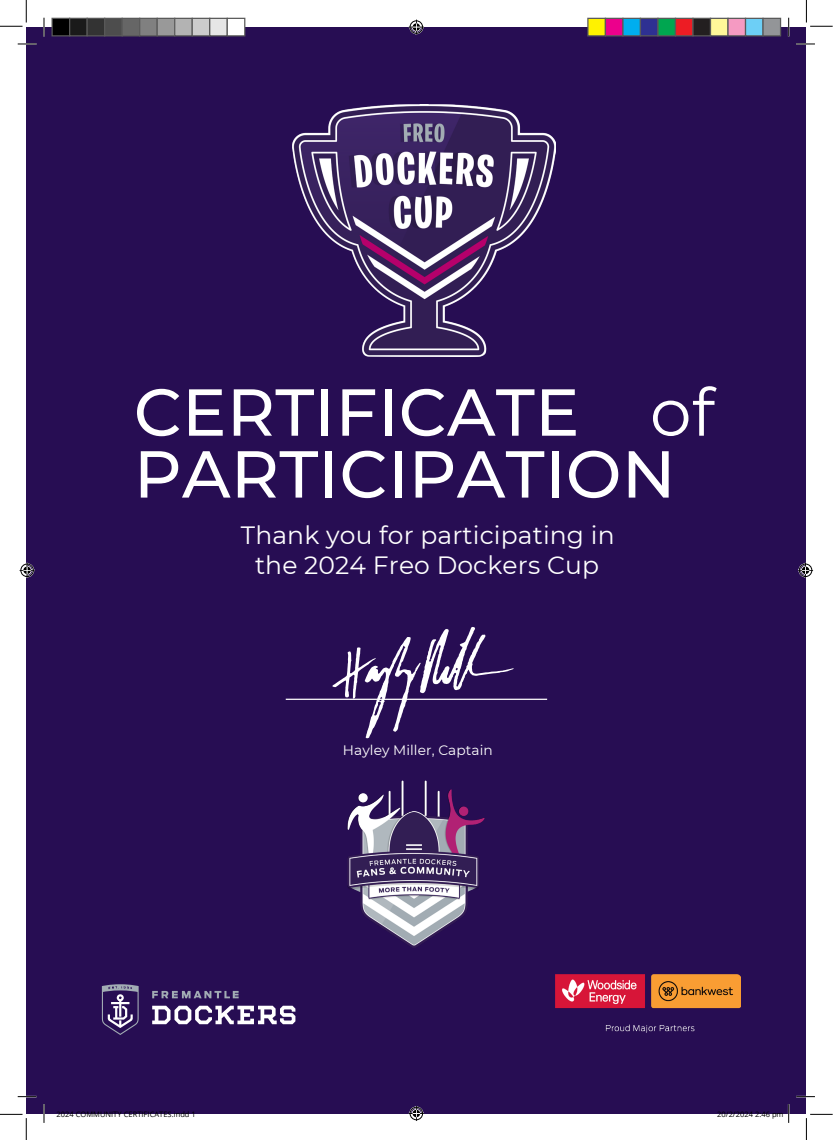
<style>
.page{position:relative;width:833px;height:1140px;background:#fff}
.page>*{position:absolute;margin:0;border:0;box-sizing:border-box;transform-origin:0 0}
.t1{font:500 66.25px/61.9px "Montserrat";letter-spacing:.005em;color:#fff}
.t2{font:25px/30px "Montserrat";letter-spacing:.005em;color:#fff;text-align:center}
.t3{font:13.75px "Montserrat";letter-spacing:.005em;color:#fff}
.t4{font:7.5px "Open Sans";letter-spacing:.005em;color:#000}
.s1{font-weight:400}
</style>
<div class="page">
<div style="left:26px;top:27px;width:780px;height:1087px;background:#270d53"></div>
<img style="left:347px;top:780px;width:138px;height:168px">
<img style="left:292px;top:104px;width:264px;height:252px">
<svg style="left:102px;top:984px;width:37px;height:51px"></svg>
<svg style="left:152px;top:991px;width:87px;height:7px"></svg>
<svg style="left:152px;top:1006px;width:143px;height:18px"></svg>
<svg style="left:332px;top:627px;width:181px;height:111px"></svg>
<hr style="left:286px;top:699px;width:261px;height:1px;background:#fff">
<img style="left:555px;top:975px;width:186px;height:57px">
<svg style="left:18px;top:43px;width:18px;height:2px"></svg>
<svg style="left:796px;top:43px;width:18px;height:2px"></svg>
<svg style="left:18px;top:1096px;width:18px;height:1px"></svg>
<svg style="left:796px;top:1096px;width:18px;height:1px"></svg>
<svg style="left:43px;top:18px;width:2px;height:18px"></svg>
<svg style="left:43px;top:1104px;width:2px;height:19px"></svg>
<svg style="left:787px;top:18px;width:2px;height:18px"></svg>
<svg style="left:787px;top:1104px;width:2px;height:19px"></svg>
<svg style="left:0;top:0;width:27px;height:27px"></svg>
<svg style="left:0;top:1114px;width:27px;height:26px"></svg>
<svg style="left:806px;top:0;width:26px;height:27px"></svg>
<svg style="left:806px;top:1114px;width:26px;height:26px"></svg>
<svg style="left:409px;top:20px;width:15px;height:15px"></svg>
<svg style="left:409px;top:1106px;width:15px;height:15px"></svg>
<svg style="left:20px;top:563px;width:15px;height:15px"></svg>
<svg style="left:798px;top:563px;width:15px;height:15px"></svg>
<div style="left:52px;top:18px;width:18px;height:18px;background:#000"></div>
<div style="left:51px;top:18px;width:19px;height:18px;border:1px solid #595959"></div>
<div style="left:70px;top:18px;width:17px;height:18px;background:#1a1a1a"></div>
<div style="left:69px;top:18px;width:19px;height:18px;border:1px solid #595959"></div>
<div style="left:87px;top:18px;width:18px;height:18px;background:#333"></div>
<div style="left:86px;top:18px;width:19px;height:18px;border:1px solid #595959"></div>
<div style="left:105px;top:18px;width:17px;height:18px;background:#4d4d4d"></div>
<div style="left:104px;top:18px;width:19px;height:18px;border:1px solid #595959"></div>
<div style="left:122px;top:18px;width:18px;height:18px;background:#666"></div>
<div style="left:121px;top:18px;width:19px;height:18px;border:1px solid #595959"></div>
<div style="left:140px;top:18px;width:17px;height:18px;background:#808080"></div>
<div style="left:139px;top:18px;width:19px;height:18px;border:1px solid #595959"></div>
<div style="left:157px;top:18px;width:18px;height:18px;background:#999"></div>
<div style="left:156px;top:18px;width:19px;height:18px;border:1px solid #595959"></div>
<div style="left:175px;top:18px;width:17px;height:18px;background:#b3b3b3"></div>
<div style="left:174px;top:18px;width:19px;height:18px;border:1px solid #595959"></div>
<div style="left:192px;top:18px;width:18px;height:18px;background:#ccc"></div>
<div style="left:192px;top:18px;width:18px;height:18px;border:1px solid #595959"></div>
<div style="left:210px;top:18px;width:17px;height:18px;background:#e6e6e6"></div>
<div style="left:209px;top:18px;width:19px;height:18px;border:1px solid #595959"></div>
<div style="left:227px;top:18px;width:18px;height:18px;background:#fff"></div>
<div style="left:227px;top:18px;width:18px;height:18px;border:1px solid #595959"></div>
<div style="left:588px;top:18px;width:17px;height:18px;background:#fff200"></div>
<div style="left:587px;top:18px;width:19px;height:18px;border:1px solid #595959"></div>
<div style="left:605px;top:18px;width:18px;height:18px;background:#ec008c"></div>
<div style="left:604px;top:18px;width:19px;height:18px;border:1px solid #595959"></div>
<div style="left:623px;top:18px;width:17px;height:18px;background:#00aeef"></div>
<div style="left:622px;top:18px;width:19px;height:18px;border:1px solid #595959"></div>
<div style="left:640px;top:18px;width:18px;height:18px;background:#2e3092"></div>
<div style="left:639px;top:18px;width:19px;height:18px;border:1px solid #595959"></div>
<div style="left:658px;top:18px;width:17px;height:18px;background:#00a650"></div>
<div style="left:657px;top:18px;width:19px;height:18px;border:1px solid #595959"></div>
<div style="left:675px;top:18px;width:18px;height:18px;background:#ed1c24"></div>
<div style="left:674px;top:18px;width:19px;height:18px;border:1px solid #595959"></div>
<div style="left:693px;top:18px;width:17px;height:18px;background:#231f20"></div>
<div style="left:692px;top:18px;width:19px;height:18px;border:1px solid #595959"></div>
<div style="left:710px;top:18px;width:18px;height:18px;background:#fff799"></div>
<div style="left:709px;top:18px;width:19px;height:18px;border:1px solid #595959"></div>
<div style="left:728px;top:18px;width:17px;height:18px;background:#f59ac2"></div>
<div style="left:727px;top:18px;width:19px;height:18px;border:1px solid #595959"></div>
<div style="left:745px;top:18px;width:18px;height:18px;background:#6dcff6"></div>
<div style="left:744px;top:18px;width:19px;height:18px;border:1px solid #595959"></div>
<div style="left:763px;top:18px;width:17px;height:18px;background:#939598"></div>
<div style="left:762px;top:18px;width:19px;height:18px;border:1px solid #595959"></div>
<h2 class="t1" style="left:134px;top:381px;width:582px">CERTIFICATE <span class="s1">of<br></span>PARTICIPATION</h2>
<p class="t2" style="left:241px;top:521px;width:375px">Thank you for participating in the 2024 Freo Dockers Cup</p>
<h3 class="t3" style="left:343px;top:742px;width:151px">Hayley Miller, Captain</h3>
<p class="t4" style="left:56px;top:1109px;width:141px">2024 COMMUNITY CERTIFICATES.indd 1</p>
<p class="t4" style="left:717px;top:1109px;width:68px">20/2/2024 2:46 pm</p>
</div>
